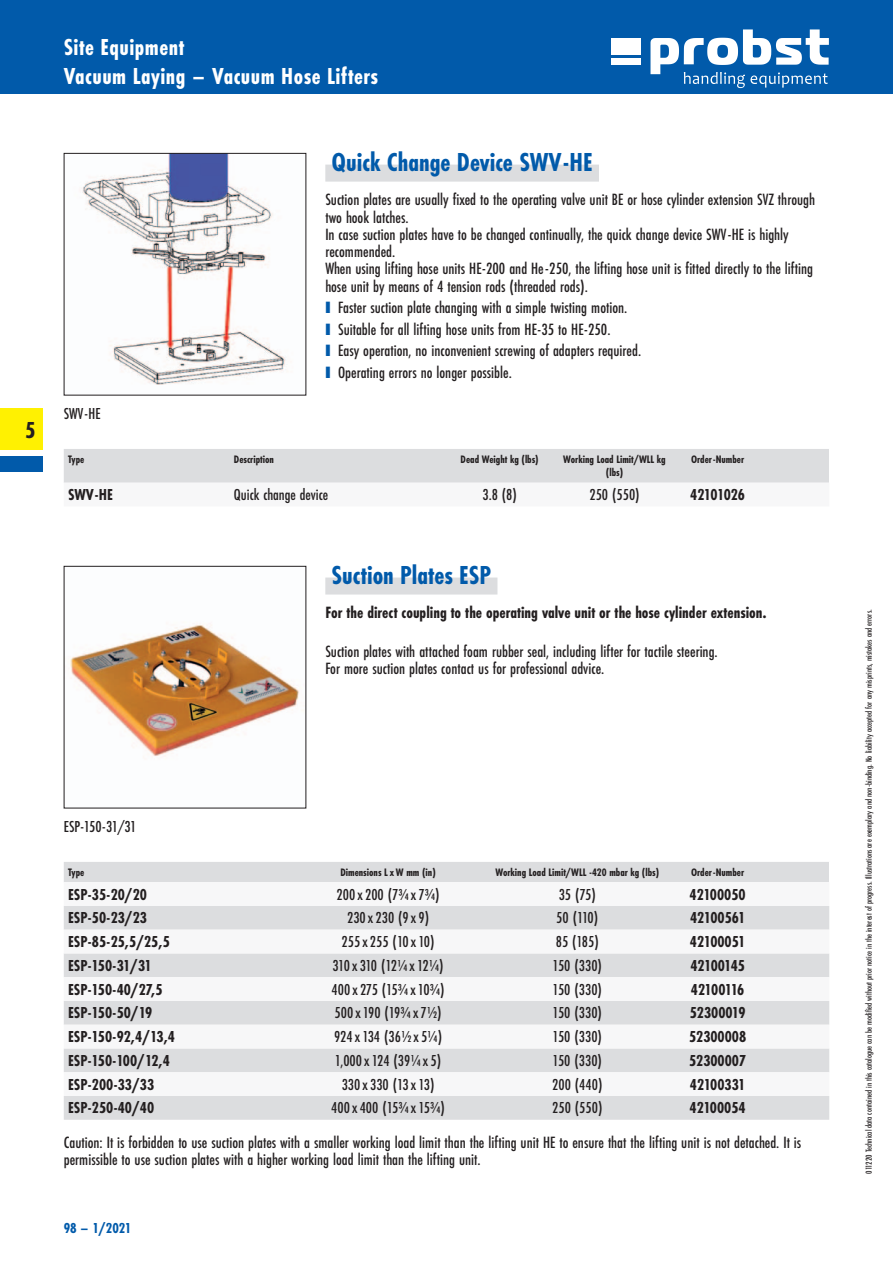
<style>
.page{position:relative;width:893px;height:1263px;background:#fff}
.page>*{position:absolute;margin:0;border:0;box-sizing:border-box;transform-origin:0 0}
.t1{font:700 27px "Futura PT Cond";color:#015aaa}
.t2{font:700 24px/28.5px "Futura PT Cond";letter-spacing:.02em;color:#fff}
.t3{font:700 24px "Futura PT Cond";color:#231f20}
.t4{font:500 16.95px/17.2px "Futura PT Cond";color:#231f20}
.t5{font:700 16.95px "Futura PT Cond";color:#231f20}
.t6{font:500 16.5px "Futura PT Cond";color:#231f20}
.t7{font:700 16.5px "Futura PT Cond";color:#231f20}
.t8{font:700 16.5px "Futura PT Cond";letter-spacing:-.03em;color:#231f20}
.t9{font:500 16.5px "Futura PT Cond";letter-spacing:-.04em;color:#231f20}
.t10{font:700 16.5px "Futura PT Cond";letter-spacing:-.02em;color:#231f20}
.t11{font:700 16.5px "Futura PT Cond";letter-spacing:-.035em;color:#231f20}
.t12{font:700 15px "Futura PT Cond";color:#015aaa}
.t13{font:700 11.25px/13.5px "Futura PT Cond";color:#231f20;text-align:center}
.t14{font:500 9px "Futura PT Cond";color:#231f20}
.s1{font-family:"Arial";font-weight:400;font-size:24.6px;color:#015aaa}
</style>
<div class="page">
<div style="left:0;top:0;width:893px;height:94px;background:#015aaa"></div>
<div style="left:611px;top:38px;width:29px;height:17px;background:#fff"></div>
<div style="left:611px;top:58px;width:29px;height:7px;background:#fff"></div>
<svg style="left:650px;top:29px;width:179px;height:59px"></svg>
<div style="left:0;top:408px;width:43px;height:42px;background:#fff101"></div>
<div style="left:0;top:456px;width:43px;height:16px;background:#015aaa"></div>
<img style="left:82px;top:155px;width:204px;height:230px">
<div style="left:325px;top:165px;width:274px;height:17px;background:#dcdddf"></div>
<div style="left:64px;top:449px;width:765px;height:34px;background:#dcdddf"></div>
<img style="left:70px;top:625px;width:234px;height:132px">
<div style="left:325px;top:578px;width:172px;height:17px;background:#dcdddf"></div>
<div style="left:64px;top:862px;width:765px;height:258px;background:#dcdddf"></div>
<svg style="left:64px;top:882px;width:765px;height:214px"></svg>
<h2 class="t3" style="left:25px;top:418px;width:12px">5</h2>
<h2 class="t2" style="left:64px;top:34px;width:316px">Site Equipment<br>Vacuum Laying – Vacuum Hose Lifters</h2>
<p class="t6" style="left:64px;top:405px;width:38px">SWV- HE</p>
<h1 class="t1" style="left:332px;top:149px;width:263px">Quick Change Device SWV-HE</h1>
<p class="t4" style="left:325px;top:192px;width:491px">Suction plates are usually fixed to the operating valve unit BE or hose cylinder extension SVZ through two hook latches.<br>In case suction plates have to be changed continually, the quick change device SWV-HE is highly recommended.<br>When using lifting hose units HE-200 and He-250, the lifting hose unit is fitted directly to the lifting hose unit by means of 4 tension rods (threaded rods).</p>
<p class="t4" style="left:325px;top:300px;width:304px"><span class="s1">■</span> Faster suction plate changing with a simple twisting motion.</p>
<p class="t4" style="left:325px;top:321px;width:287px"><span class="s1">■</span> Suitable for all lifting hose units from HE-35 to HE-250.</p>
<p class="t4" style="left:325px;top:343px;width:317px"><span class="s1">■</span> Easy operation, no inconvenient screwing of adapters required.</p>
<p class="t4" style="left:325px;top:364px;width:188px"><span class="s1">■</span> Operating errors no longer possible.</p>
<p class="t13" style="left:68px;top:453px;width:18px">Type</p>
<p class="t13" style="left:234px;top:453px;width:42px">Description</p>
<p class="t13" style="left:461px;top:453px;width:80px">Dead Weight kg (lbs)</p>
<p class="t13" style="left:563px;top:453px;width:104px">Working Load Limit/WLL kg (lbs)</p>
<p class="t13" style="left:691px;top:453px;width:55px">Order- Number</p>
<p class="t7" style="left:68px;top:486px;width:46px">SWV- HE</p>
<p class="t6" style="left:234px;top:486px;width:96px">Quick change device</p>
<p class="t6" style="left:482px;top:486px;width:36px">3.8 (8)</p>
<p class="t6" style="left:589px;top:486px;width:52px">250 (550)</p>
<p class="t8" style="left:690px;top:486px;width:56px">42101026</p>
<h1 class="t1" style="left:332px;top:562px;width:161px">Suction Plates ESP</h1>
<p class="t5" style="left:325px;top:604px;width:443px">For the direct coupling to the operating valve unit or the hose cylinder extension.</p>
<p class="t4" style="left:325px;top:643px;width:394px">Suction plates with attached foam rubber seal, including lifter for tactile steering.<br>For more suction plates contact us for professional advice.</p>
<p class="t6" style="left:64px;top:818px;width:74px">ESP- 150- 31/31</p>
<p class="t13" style="left:68px;top:866px;width:18px">Type</p>
<p class="t13" style="left:340px;top:866px;width:97px">Dimensions L x W mm (in)</p>
<p class="t13" style="left:495px;top:866px;width:165px">Working Load Limit/WLL -420 mbar kg (lbs)</p>
<p class="t13" style="left:691px;top:866px;width:55px">Order- Number</p>
<p class="t7" style="left:68px;top:886px;width:80px">ESP- 35- 20/ 20</p>
<p class="t6" style="left:337px;top:886px;width:104px">200 x 200 (7¾ x 7¾)</p>
<p class="t6" style="left:559px;top:886px;width:39px">35 (75)</p>
<p class="t7" style="left:689px;top:886px;width:58px">42100050</p>
<p class="t7" style="left:68px;top:910px;width:80px">ESP- 50- 23/ 23</p>
<p class="t6" style="left:347px;top:910px;width:83px">230 x 230 (9 x 9)</p>
<p class="t6" style="left:556px;top:910px;width:43px">50 (110)</p>
<p class="t7" style="left:690px;top:910px;width:57px">42100561</p>
<p class="t7" style="left:68px;top:933px;width:103px">ESP- 85- 25,5/ 25,5</p>
<p class="t6" style="left:341px;top:933px;width:95px">255 x 255 (10 x 10)</p>
<p class="t6" style="left:556px;top:933px;width:45px">85 (185)</p>
<p class="t7" style="left:690px;top:933px;width:57px">42100051</p>
<p class="t10" style="left:68px;top:957px;width:85px">ESP- 150- 31/ 31</p>
<p class="t9" style="left:333px;top:957px;width:112px">310 x 310 (12¼ x 12¼)</p>
<p class="t6" style="left:553px;top:957px;width:51px">150 (330)</p>
<p class="t8" style="left:690px;top:957px;width:56px">42100145</p>
<p class="t7" style="left:68px;top:981px;width:96px">ESP- 150- 40/ 27,5</p>
<p class="t6" style="left:332px;top:981px;width:114px">400 x 275 (15¾ x 10¾)</p>
<p class="t6" style="left:553px;top:981px;width:51px">150 (330)</p>
<p class="t11" style="left:691px;top:981px;width:55px">42100116</p>
<p class="t7" style="left:68px;top:1005px;width:86px">ESP- 150- 50/ 19</p>
<p class="t6" style="left:334px;top:1005px;width:109px">500 x 190 (19¾ x 7½)</p>
<p class="t6" style="left:553px;top:1005px;width:51px">150 (330)</p>
<p class="t7" style="left:690px;top:1005px;width:57px">52300019</p>
<p class="t7" style="left:68px;top:1028px;width:109px">ESP- 150- 92,4/ 13,4</p>
<p class="t6" style="left:334px;top:1028px;width:109px">924 x 134 (36½ x 5¼)</p>
<p class="t6" style="left:553px;top:1028px;width:51px">150 (330)</p>
<p class="t7" style="left:689px;top:1028px;width:59px">52300008</p>
<p class="t7" style="left:68px;top:1052px;width:103px">ESP- 150- 100/ 12,4</p>
<p class="t6" style="left:335px;top:1052px;width:108px">1,000 x 124 (39¼ x 5)</p>
<p class="t6" style="left:553px;top:1052px;width:51px">150 (330)</p>
<p class="t7" style="left:689px;top:1052px;width:59px">52300007</p>
<p class="t7" style="left:68px;top:1076px;width:88px">ESP- 200- 33/ 33</p>
<p class="t6" style="left:342px;top:1076px;width:94px">330 x 330 (13 x 13)</p>
<p class="t6" style="left:552px;top:1076px;width:52px">200 (440)</p>
<p class="t7" style="left:690px;top:1076px;width:57px">42100331</p>
<p class="t7" style="left:68px;top:1100px;width:88px">ESP- 250- 40/ 40</p>
<p class="t6" style="left:331px;top:1100px;width:115px">400 x 400 (15¾ x 15¾)</p>
<p class="t6" style="left:552px;top:1100px;width:52px">250 (550)</p>
<p class="t7" style="left:689px;top:1100px;width:58px">42100054</p>
<p class="t4" style="left:64px;top:1134px;width:739px">Caution: It is forbidden to use suction plates with a smaller working load limit than the lifting unit HE to ensure that the lifting unit is not detached. It is permissible to use suction plates with a higher working load limit than the lifting unit.</p>
<p class="t12" style="left:64px;top:1221px;width:69px">98 – 1/2021</p>
<p class="t14" style="left:864px;top:1174px;width:566px;rotate:-90deg">011220 Technical data contained in this catalogue can be modified without prior notice in the interest of progress. Illustrations are exemplary and non- binding. No liability accepted for any misprints, mistakes and errors.</p>
</div>
